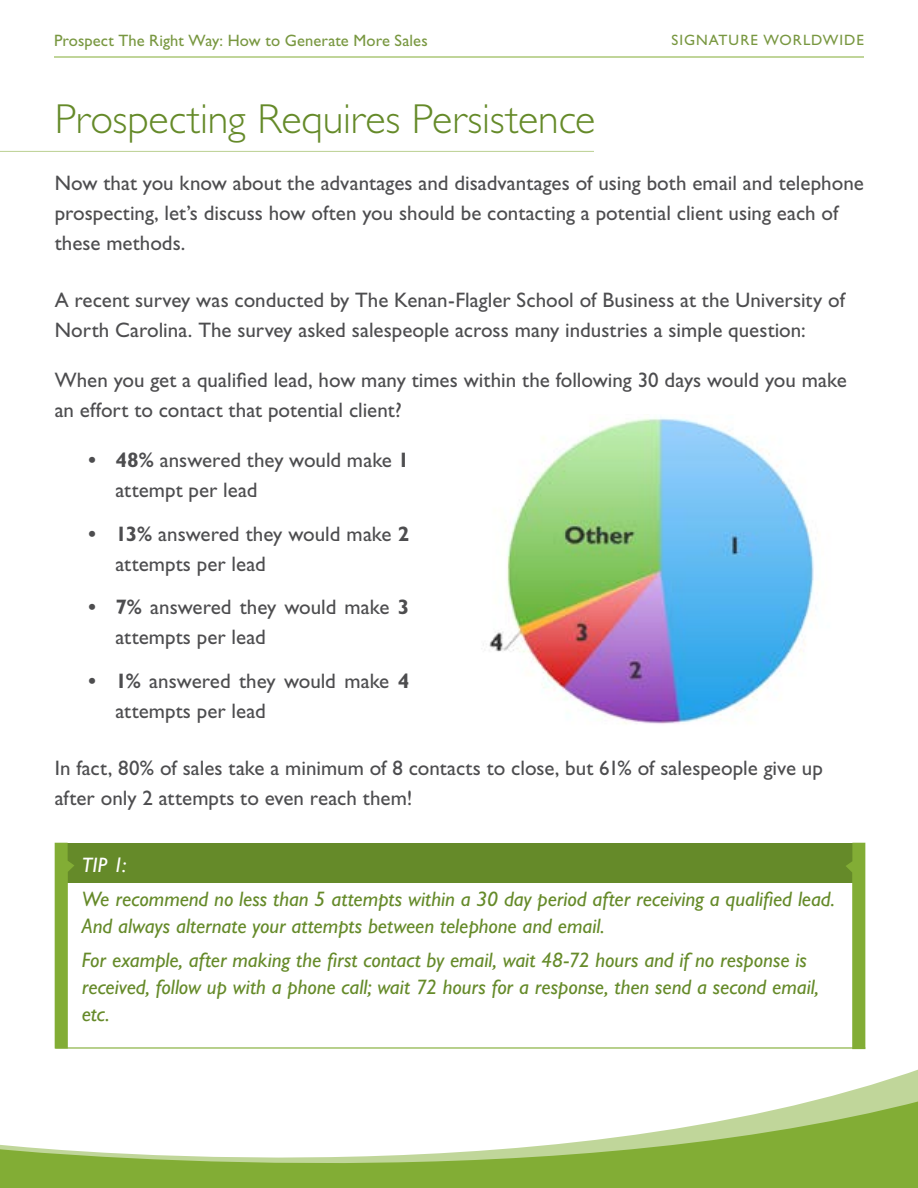
<style>
.page{position:relative;width:918px;height:1188px;background:#fff}
.page>*{position:absolute;margin:0;border:0;box-sizing:border-box;transform-origin:0 0}
.t1{font:300 42px "Gill Sans Std";letter-spacing:-.005em;color:#658a29}
.t2{font:21px/30px "Gill Sans Std";color:#4d4d4f}
.t3{font:italic 21px/27px "Gill Sans Std";color:#658a29}
.t4{font:italic 21px "Gill Sans Std";color:#fff}
.t5{font:16.5px "Gill Sans Std";letter-spacing:.005em;color:#789740}
.t6{font:15px "Gill Sans Std";letter-spacing:.065em;color:#789740}
.s1{font-weight:700}
</style>
<div class="page">
<svg style="left:816px;top:1069px;width:102px;height:31px"></svg>
<svg style="left:0;top:1100px;width:918px;height:88px"></svg>
<hr style="left:54px;top:57px;width:810px;height:1px;background:#82ad35">
<div style="left:55px;top:843px;width:810px;height:39px;background:#658a29"></div>
<img style="left:483px;top:417px;width:331px;height:307px">
<svg style="left:55px;top:843px;width:19px;height:204px"></svg>
<hr style="left:55px;top:1047px;width:810px;height:2px;background:#82ad35">
<svg style="left:846px;top:843px;width:19px;height:206px"></svg>
<hr style="left:0;top:151px;width:594px;height:1px;background:#bad091">
<p class="t5" style="left:54px;top:31px;width:375px">Prospect The Right Way: How to Generate More Sales</p>
<p class="t6" style="left:671px;top:31px;width:194px">SIGNATURE WORLDWIDE</p>
<h1 class="t1" style="left:55px;top:95px;width:542px">Prospecting Requires Persistence</h1>
<p class="t2" style="left:55px;top:168px;width:811px">Now that you know about the advantages and disadvantages of using both email and telephone prospecting, let’s discuss how often you should be contacting a potential client using each of these methods.</p>
<p class="t2" style="left:55px;top:285px;width:792px">A recent survey was conducted by The Kenan-Flagler School of Business at the University of<br>North Carolina. The survey asked salespeople across many industries a simple question:</p>
<p class="t2" style="left:55px;top:365px;width:794px">When you get a qualified lead, how many times within the following 30 days would you make an effort to contact that potential client?</p>
<p class="t2" style="left:115px;top:445px;width:295px;text-indent:-27px"><span class="s1">• 48%</span> answered they would make <span class="s1">1 </span>attempt per lead</p>
<p class="t2" style="left:115px;top:519px;width:295px;text-indent:-27px"><span class="s1">• 13%</span> answered they would make <span class="s1">2 </span>attempts per lead</p>
<p class="t2" style="left:115px;top:592px;width:295px;text-indent:-27px"><span class="s1">• 7%</span> answered they would make <span class="s1">3 </span>attempts per lead</p>
<p class="t2" style="left:115px;top:666px;width:295px;text-indent:-27px"><span class="s1">• 1%</span> answered they would make <span class="s1">4 </span>attempts per lead</p>
<p class="t2" style="left:55px;top:753px;width:770px">In fact, 80% of sales take a minimum of 8 contacts to close, but 61% of salespeople give up after only 2 attempts to even reach them!</p>
<p class="t4" style="left:82px;top:853px;width:46px">TIP 1:</p>
<p class="t3" style="left:82px;top:886px;width:755px">We recommend no less than 5 attempts within a 30 day period after receiving a qualified lead.<br>And always alternate your attempts between telephone and email.</p>
<p class="t3" style="left:82px;top:947px;width:739px">For example, after making the first contact by email, wait 48-72 hours and if no response is received, follow up with a phone call; wait 72 hours for a response, then send a second email, etc.</p>
</div>
